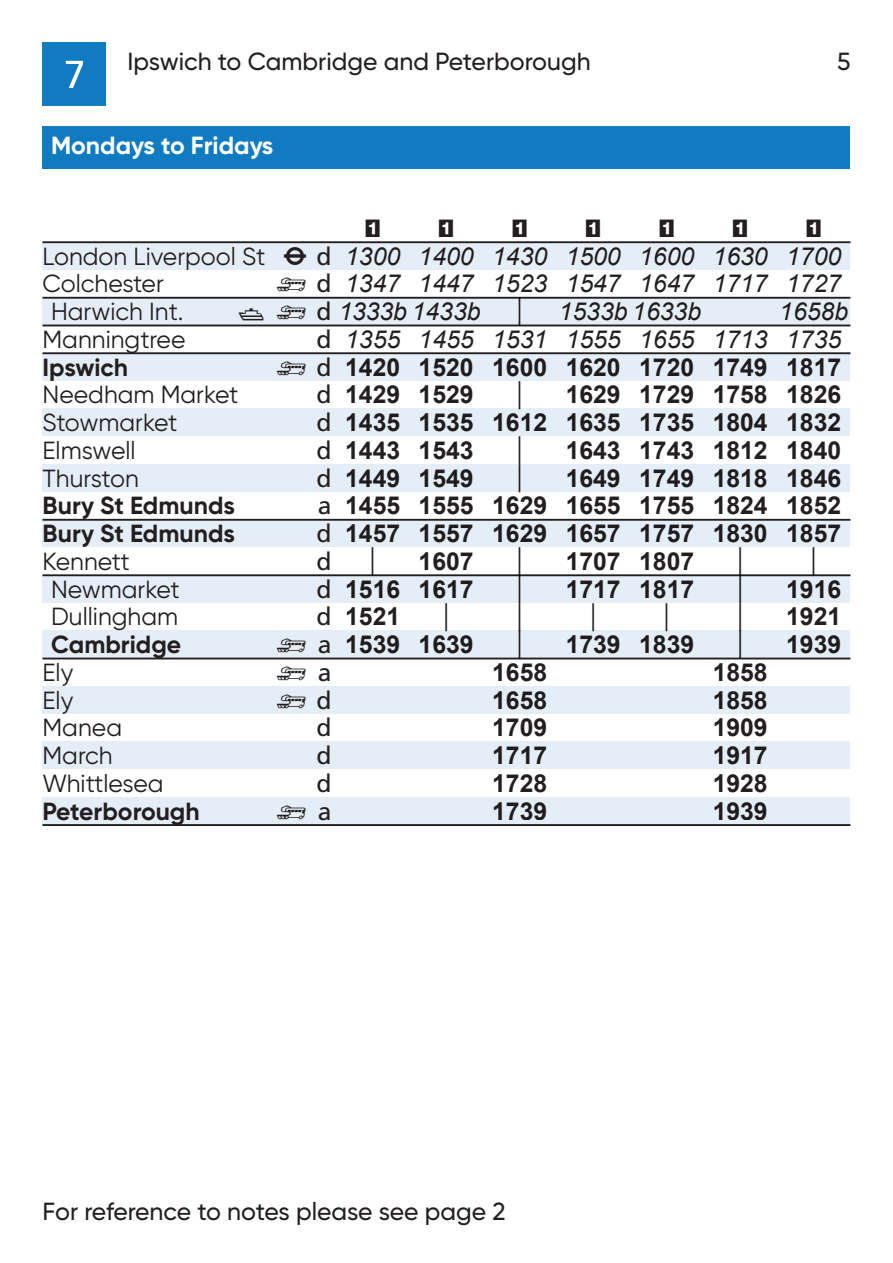
<style>
.page{position:relative;width:893px;height:1263px;background:#fff}
.page>*{position:absolute;margin:0;border:0;box-sizing:border-box;transform-origin:0 0}
.t1{font:34.5px/27.8px "TIME Sfont";color:#231f20;text-align:justify}
.t2{font:700 24.75px/27.8px "Arial";color:#231f20;text-align:justify}
.t3{font:24.75px/27.8px "Gilroy";color:#231f20}
.t4{font:italic 24.75px/27.8px "Arial";color:#231f20}
.t5{font:500 24.75px "Gilroy";color:#231f20}
.t6{font:700 24.75px "Gilroy";color:#231f20}
.t7{font:700 24.75px "Gilroy";color:#fff}
.t8{font:24.75px "Frutiger LT Std";color:#231f20}
.t9{font:24.75px "TIME Sfont";color:#231f20}
.t10{font:24px "TIME Sfont";color:#231f20}
.s1{font-family:"TIME Sfont";font-size:24px}
.s2{font-family:"Frutiger LT Std"}
.s3{font-family:"Frutiger LT Std";font-size:24.75px}
.s4{font-family:"TIME Sfont";font-style:normal;font-size:24px}
.s5{font-family:"Frutiger LT Std";font-style:normal}
</style>
<div class="page">
<div style="left:43px;top:242px;width:807px;height:27px;background:#e5edf7"></div>
<div style="left:43px;top:575px;width:807px;height:27px;background:#e5edf7"></div>
<div style="left:43px;top:297px;width:807px;height:28px;background:#e5edf7"></div>
<div style="left:43px;top:630px;width:807px;height:28px;background:#e5edf7"></div>
<div style="left:43px;top:353px;width:807px;height:27px;background:#e5edf7"></div>
<div style="left:43px;top:686px;width:807px;height:27px;background:#e5edf7"></div>
<div style="left:43px;top:408px;width:807px;height:28px;background:#e5edf7"></div>
<div style="left:43px;top:741px;width:807px;height:28px;background:#e5edf7"></div>
<div style="left:43px;top:464px;width:807px;height:27px;background:#e5edf7"></div>
<div style="left:43px;top:797px;width:807px;height:27px;background:#e5edf7"></div>
<div style="left:43px;top:519px;width:807px;height:28px;background:#e5edf7"></div>
<hr style="left:43px;top:241px;width:807px;height:2px;background:#231f20">
<hr style="left:43px;top:297px;width:807px;height:2px;background:#231f20">
<hr style="left:43px;top:325px;width:807px;height:1px;background:#231f20">
<hr style="left:43px;top:352px;width:807px;height:2px;background:#231f20">
<hr style="left:43px;top:519px;width:807px;height:2px;background:#231f20">
<hr style="left:43px;top:574px;width:807px;height:2px;background:#231f20">
<hr style="left:43px;top:658px;width:807px;height:1px;background:#231f20">
<hr style="left:43px;top:824px;width:807px;height:2px;background:#231f20">
<div style="left:43px;top:126px;width:807px;height:42px;background:#107bc1"></div>
<div style="left:43px;top:43px;width:63px;height:63px;background:#107bc1"></div>
<svg style="left:66px;top:61px;width:17px;height:27px"></svg>
<p class="t5" style="left:128px;top:46px;width:465px">Ipswich to Cambridge and Peterborough</p>
<p class="t7" style="left:51px;top:129px;width:224px">Mondays to Fridays</p>
<p class="t5" style="left:837px;top:46px;width:15px">5</p>
<p class="t9" style="left:366px;top:209px;width:15px">1</p>
<p class="t4" style="left:345px;top:242px;width:57px">1300<br>1347</p>
<p class="t4" style="left:345px;top:326px;width:57px">1355</p>
<p class="t2" style="left:345px;top:354px;width:57px">1420<br>1429<br>1435<br>1443<br>1449<br>1455<br>1457</p>
<h1 class="t1" style="left:372px;top:543px;width:4px">C</h1>
<p class="t2" style="left:345px;top:576px;width:57px">1516<br>1521<br>1539</p>
<p class="t9" style="left:439px;top:209px;width:15px">1</p>
<p class="t4" style="left:419px;top:242px;width:57px">1400<br>1447</p>
<p class="t4" style="left:419px;top:326px;width:57px">1455</p>
<p class="t2" style="left:419px;top:354px;width:57px">1520<br>1529<br>1535<br>1543<br>1549<br>1555<br>1557<br>1607<br>1617</p>
<h1 class="t1" style="left:445px;top:599px;width:4px">C</h1>
<p class="t2" style="left:419px;top:631px;width:57px">1639</p>
<p class="t3" style="left:43px;top:242px;width:291px">London Liverpool St <span class="s1">T</span> <span class="s2">d<br></span>Colchester</p>
<p class="t10" style="left:277px;top:265px;width:56px">) <span class="s3">d</span></p>
<p class="t3" style="left:51px;top:297px;width:134px">Harwich Int.</p>
<p class="t4" style="left:238px;top:298px;width:244px"><span class="s4">, )</span> <span class="s5">d</span> 1333b 1433b</p>
<p class="t3" style="left:43px;top:325px;width:145px">Manningtree</p>
<p class="t8" style="left:317px;top:325px;width:17px">d</p>
<p class="t6" style="left:43px;top:351px;width:87px">Ipswich</p>
<p class="t10" style="left:277px;top:348px;width:56px">) <span class="s3">d</span></p>
<p class="t3" style="left:43px;top:380px;width:197px">Needham Market</p>
<p class="t8" style="left:317px;top:380px;width:17px">d</p>
<p class="t3" style="left:43px;top:408px;width:136px">Stowmarket</p>
<p class="t8" style="left:317px;top:408px;width:17px">d</p>
<p class="t3" style="left:43px;top:436px;width:95px">Elmswell</p>
<p class="t8" style="left:317px;top:436px;width:17px">d</p>
<p class="t3" style="left:43px;top:464px;width:98px">Thurston</p>
<p class="t8" style="left:317px;top:463px;width:17px">d</p>
<p class="t6" style="left:43px;top:490px;width:194px">Bury St Edmunds</p>
<p class="t8" style="left:318px;top:491px;width:15px">a</p>
<p class="t6" style="left:43px;top:518px;width:194px">Bury St Edmunds</p>
<p class="t8" style="left:317px;top:519px;width:17px">d</p>
<p class="t3" style="left:43px;top:547px;width:89px">Kennett</p>
<p class="t8" style="left:317px;top:547px;width:17px">d</p>
<p class="t3" style="left:51px;top:575px;width:130px">Newmarket</p>
<p class="t8" style="left:317px;top:574px;width:17px">d</p>
<p class="t3" style="left:51px;top:602px;width:129px">Dullingham</p>
<p class="t8" style="left:317px;top:602px;width:17px">d</p>
<p class="t6" style="left:51px;top:629px;width:132px">Cambridge</p>
<p class="t10" style="left:277px;top:626px;width:56px">) <span class="s3">a</span></p>
<p class="t3" style="left:43px;top:658px;width:32px">Ely</p>
<p class="t10" style="left:277px;top:654px;width:56px">) <span class="s3">a</span></p>
<p class="t3" style="left:43px;top:686px;width:32px">Ely</p>
<p class="t10" style="left:277px;top:681px;width:56px">) <span class="s3">d</span></p>
<p class="t3" style="left:43px;top:713px;width:81px">Manea</p>
<p class="t8" style="left:317px;top:713px;width:17px">d</p>
<p class="t3" style="left:43px;top:741px;width:72px">March</p>
<p class="t8" style="left:317px;top:741px;width:17px">d</p>
<p class="t3" style="left:43px;top:769px;width:123px">Whittlesea</p>
<p class="t8" style="left:317px;top:769px;width:17px">d</p>
<p class="t6" style="left:43px;top:795px;width:159px">Peterborough</p>
<p class="t10" style="left:277px;top:792px;width:56px">) <span class="s3">a</span></p>
<p class="t9" style="left:513px;top:209px;width:15px">1</p>
<p class="t4" style="left:492px;top:242px;width:57px">1430<br>1523</p>
<h1 class="t1" style="left:519px;top:293px;width:4px">C</h1>
<p class="t4" style="left:492px;top:326px;width:57px">1531</p>
<p class="t2" style="left:492px;top:354px;width:57px">1600</p>
<h1 class="t1" style="left:519px;top:377px;width:4px">C</h1>
<p class="t2" style="left:492px;top:409px;width:57px">1612</p>
<h1 class="t1" style="left:519px;top:432px;width:4px">C<br>C</h1>
<p class="t2" style="left:492px;top:492px;width:57px">1629<br>1629</p>
<h1 class="t1" style="left:519px;top:543px;width:4px">C C C C</h1>
<p class="t2" style="left:492px;top:659px;width:57px">1658<br>1658<br>1709<br>1717<br>1728<br>1739</p>
<p class="t9" style="left:586px;top:209px;width:15px">1</p>
<p class="t4" style="left:559px;top:242px;width:144px">1500<br>1547<br>1533b 1633b<br>1555</p>
<p class="t2" style="left:566px;top:354px;width:57px">1620<br>1629<br>1635<br>1643<br>1649<br>1655<br>1657<br>1707<br>1717</p>
<h1 class="t1" style="left:592px;top:599px;width:4px">C</h1>
<p class="t2" style="left:566px;top:631px;width:57px">1739</p>
<p class="t9" style="left:660px;top:209px;width:15px">1</p>
<p class="t4" style="left:639px;top:242px;width:57px">1600<br>1647</p>
<p class="t4" style="left:639px;top:326px;width:57px">1655</p>
<p class="t2" style="left:639px;top:354px;width:57px">1720<br>1729<br>1735<br>1743<br>1749<br>1755<br>1757<br>1807<br>1817</p>
<h1 class="t1" style="left:666px;top:599px;width:4px">C</h1>
<p class="t2" style="left:639px;top:631px;width:57px">1839</p>
<p class="t9" style="left:733px;top:209px;width:15px">1</p>
<p class="t4" style="left:713px;top:242px;width:57px">1630<br>1717</p>
<p class="t4" style="left:713px;top:326px;width:57px">1713</p>
<p class="t2" style="left:713px;top:354px;width:57px">1749<br>1758<br>1804<br>1812<br>1818<br>1824<br>1830</p>
<h1 class="t1" style="left:739px;top:543px;width:4px">C C C C</h1>
<p class="t2" style="left:713px;top:659px;width:57px">1858<br>1858<br>1909<br>1917<br>1928<br>1939</p>
<p class="t9" style="left:807px;top:209px;width:15px">1</p>
<p class="t4" style="left:779px;top:242px;width:70px">1700<br>1727<br>1658b<br>1735</p>
<p class="t2" style="left:786px;top:354px;width:57px">1817<br>1826<br>1832<br>1840<br>1846<br>1852<br>1857</p>
<h1 class="t1" style="left:813px;top:543px;width:4px">C</h1>
<p class="t2" style="left:786px;top:576px;width:57px">1916<br>1921<br>1939</p>
<p class="t5" style="left:43px;top:1196px;width:464px">For reference to notes please see page 2</p>
</div>
